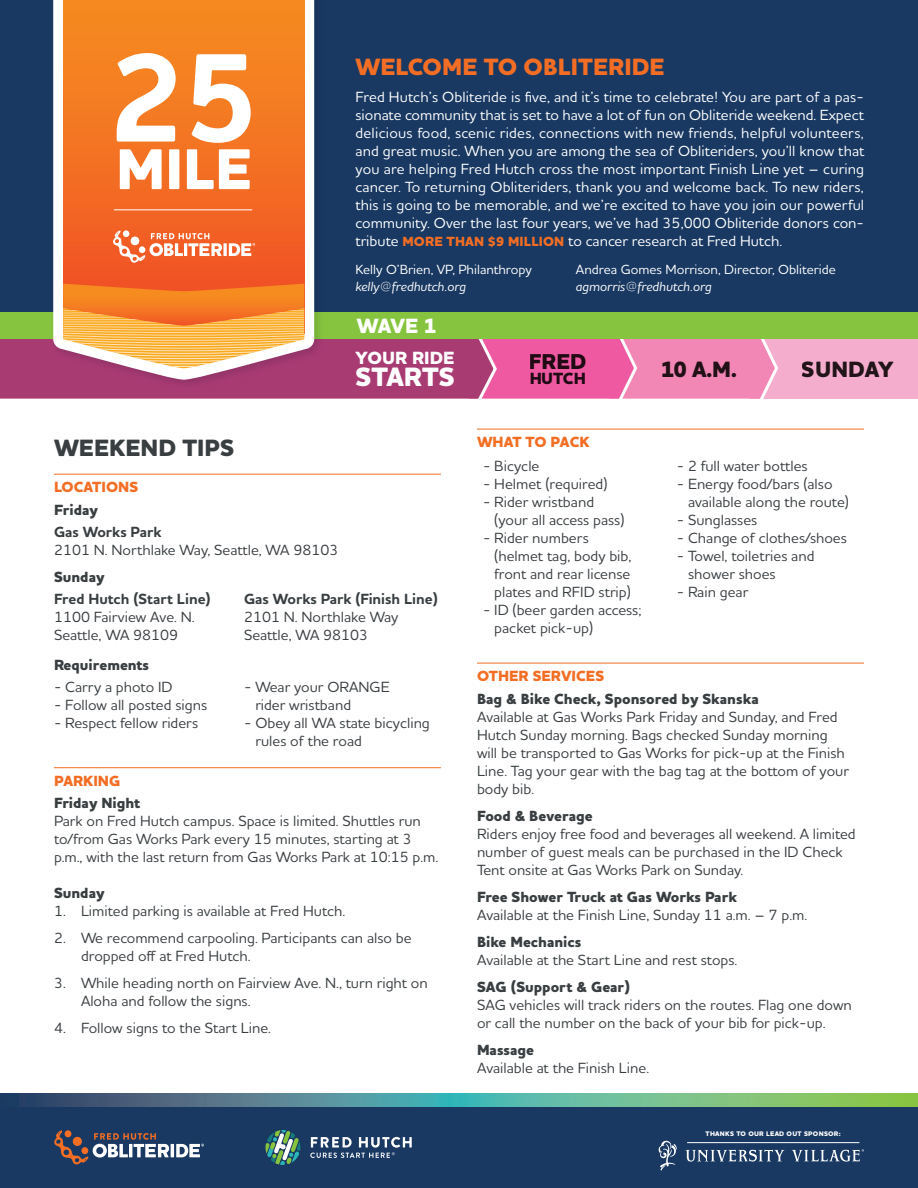
<style>
.page{position:relative;width:918px;height:1188px;background:#fff}
.page>*{position:absolute;margin:0;border:0;box-sizing:border-box;transform-origin:0 0}
.t1{font:700 128.25px "Houschka Alt Pro";color:#fff}
.t2{font:800 58.5px "Houschka Alt Pro";color:#fff}
.t3{font:800 27px "Houschka Alt Pro";color:#fff}
.t4{font:800 24px "Houschka Alt Pro";color:#f36e24}
.Subhead{font:800 24px "Houschka Alt Pro";color:#393e41}
.t5{font:800 22.5px "Houschka Alt Pro";color:#231f20}
.t6{font:800 21.9px "Houschka Alt Pro";color:#231f20}
.t7{font:800 21px "Houschka Alt Pro";color:#fff}
.t8{font:800 18px "Houschka Alt Pro";color:#fff}
.t9{font:800 16.5px "Houschka Alt Pro";color:#231f20}
.Body_Copy{font:500 15px/18px "Houschka Alt Pro";color:#393e41}
.Body_Copy-2{font:500 15px/18px "Houschka Alt Pro";color:#fff;text-align:justify}
.Subhead-2{font:800 15px "Houschka Alt Pro";color:#393e41}
.Sub_Subhead{font:700 15px "Houschka Alt Pro";color:#393e41}
.Body_Copy-3{font:800 15px "Houschka Alt Pro";color:#f36e24}
.Body_Copy-4{font:700 15px "Houschka Alt Pro";color:#393e41}
.Body_Copy-5{font:500 13.5px "Houschka Alt Pro";color:#fff}
.Body_Copy-6{font:italic 500 13.5px "Houschka Alt Pro";color:#fff}
.t10{font:800 6.75px "Houschka Alt Pro";letter-spacing:.04em;color:#fff}
.s1{font-weight:800;font-size:13.5px;color:#f36e24}
</style>
<div class="page">
<div style="left:750px;top:338px;width:168px;height:61px;background:#f5adce"></div>
<div style="left:0;top:0;width:918px;height:319px;background:#193962"></div>
<hr style="left:54px;top:474px;width:387px;height:1px;background:#f36e24">
<hr style="left:54px;top:767px;width:387px;height:1px;background:#f36e24">
<hr style="left:477px;top:429px;width:387px;height:1px;background:#f36e24">
<hr style="left:477px;top:663px;width:387px;height:1px;background:#f36e24">
<div style="left:0;top:1094px;width:918px;height:94px;background:#193962"></div>
<svg style="left:19px;top:1094px;width:899px;height:13px;background:#609f89"></svg>
<div style="left:0;top:312px;width:918px;height:27px;background:#86c43f"></div>
<svg style="left:266px;top:1130px;width:34px;height:35px"></svg>
<svg style="left:310px;top:1137px;width:102px;height:21px"></svg>
<svg style="left:54px;top:1130px;width:150px;height:35px"></svg>
<svg style="left:659px;top:1140px;width:18px;height:31px"></svg>
<svg style="left:686px;top:1150px;width:98px;height:12px"></svg>
<svg style="left:792px;top:1149px;width:72px;height:13px"></svg>
<hr style="left:687px;top:1142px;width:172px;height:1px;background:#fff">
<svg style="left:53px;top:0;width:261px;height:284px;background:#fbf5f2"></svg>
<svg style="left:63px;top:0;width:241px;height:284px;background:#f37322"></svg>
<svg style="left:0;top:284px;width:778px;height:115px"></svg>
<hr style="left:114px;top:209px;width:138px;height:1px;background:#fff">
<svg style="left:223px;top:243px;width:4px;height:13px"></svg>
<svg style="left:229px;top:243px;width:26px;height:13px"></svg>
<svg style="left:113px;top:230px;width:109px;height:33px;background:#f58b64"></svg>
<p class="t1" style="left:108px;top:15px;width:153px">25</p>
<p class="t2" style="left:116px;top:131px;width:137px">MILE</p>
<p class="t4" style="left:356px;top:51px;width:311px">WELCOME TO OBLITERIDE</p>
<p class="Body_Copy-2" style="left:356px;top:87px;width:510px">Fred Hutch’s Obliteride is five, and it’s time to celebrate! You are part of a pas&shy;sionate community that is set to have a lot of fun on Obliteride weekend. Expect delicious food, scenic rides, connections with new friends, helpful volunteers, and great music. When you are among the sea of Obliteriders, you’ll know that you are helping Fred Hutch cross the most important Finish Line yet – curing cancer. To returning Obliteriders, thank you and welcome back. To new riders, this is going to be memorable, and we’re excited to have you join our powerful community. Over the last four years, we’ve had 35,000 Obliteride donors con&shy;tribute <span class="s1">MORE THAN $9 MILLION</span> to cancer research at Fred Hutch.</p>
<p class="Body_Copy-5" style="left:356px;top:261px;width:178px">Kelly O’Brien, VP, Philanthropy</p>
<p class="Body_Copy-5" style="left:576px;top:261px;width:261px">Andrea Gomes Morrison, Director, Obliteride</p>
<p class="Body_Copy-6" style="left:356px;top:277px;width:112px">kelly@fredhutch.org</p>
<p class="Body_Copy-6" style="left:576px;top:277px;width:137px">agmorris@fredhutch.org</p>
<p class="t7" style="left:357px;top:312px;width:81px">WAVE 1</p>
<p class="t8" style="left:356px;top:346px;width:100px">YOUR RIDE</p>
<p class="t3" style="left:356px;top:360px;width:101px">STARTS</p>
<h3 class="t6" style="left:529px;top:347px;width:59px">FRED</h3>
<p class="t9" style="left:529px;top:368px;width:58px">HUTCH</p>
<h3 class="t5" style="left:661px;top:354px;width:78px">10 A.M.</h3>
<h3 class="t5" style="left:802px;top:354px;width:93px">SUNDAY</h3>
<p class="Subhead" style="left:54px;top:433px;width:182px">WEEKEND TIPS</p>
<p class="Body_Copy-3" style="left:54px;top:477px;width:86px">LOCATIONS</p>
<p class="Subhead-2" style="left:54px;top:500px;width:45px">Friday</p>
<p class="Body_Copy-4" style="left:54px;top:523px;width:109px">Gas Works Park</p>
<p class="Body_Copy" style="left:54px;top:541px;width:286px">2101 N. Northlake Way, Seattle, WA 98103</p>
<p class="Subhead-2" style="left:54px;top:567px;width:52px">Sunday</p>
<p class="Sub_Subhead" style="left:54px;top:589px;width:158px">Fred Hutch (Start Line)</p>
<p class="Body_Copy" style="left:54px;top:608px;width:142px">1100 Fairview Ave. N.</p>
<p class="Body_Copy" style="left:54px;top:626px;width:126px">Seattle, WA 98109</p>
<p class="Sub_Subhead" style="left:244px;top:589px;width:195px">Gas Works Park (Finish Line)</p>
<p class="Body_Copy" style="left:244px;top:608px;width:156px">2101 N. Northlake Way</p>
<p class="Body_Copy" style="left:244px;top:626px;width:126px">Seattle, WA 98103</p>
<p class="Subhead-2" style="left:54px;top:655px;width:97px">Requirements</p>
<p class="Body_Copy" style="left:54px;top:678px;width:120px">- Carry a photo ID</p>
<p class="Body_Copy" style="left:54px;top:696px;width:155px">- Follow all posted signs</p>
<p class="Body_Copy" style="left:54px;top:714px;width:146px">- Respect fellow riders</p>
<p class="Body_Copy" style="left:255px;top:678px;width:136px;text-indent:-11px">- Wear your ORANGE rider wristband</p>
<p class="Body_Copy" style="left:255px;top:714px;width:176px;text-indent:-11px">- Obey all WA state bicycling rules of the road</p>
<p class="Body_Copy-3" style="left:54px;top:771px;width:68px">PARKING</p>
<p class="Subhead-2" style="left:54px;top:793px;width:88px">Friday Night</p>
<p class="Body_Copy" style="left:54px;top:812px;width:386px">Park on Fred Hutch campus. Space is limited. Shuttles run to/from Gas Works Park every 15 minutes, starting at 3 p.m., with the last return from Gas Works Park at 10:15 p.m.</p>
<p class="Subhead-2" style="left:54px;top:883px;width:52px">Sunday</p>
<p class="Body_Copy" style="left:54px;top:902px;width:293px">1. Limited parking is available at Fred Hutch.</p>
<p class="Body_Copy" style="left:81px;top:929px;width:332px;text-indent:-27px">2. We recommend carpooling. Participants can also be dropped off at Fred Hutch.</p>
<p class="Body_Copy" style="left:81px;top:974px;width:348px;text-indent:-27px">3. While heading north on Fairview Ave. N., turn right on<br>Aloha and follow the signs.</p>
<p class="Body_Copy" style="left:54px;top:1019px;width:219px">4. Follow signs to the Start Line.</p>
<p class="Body_Copy-3" style="left:477px;top:432px;width:114px">WHAT TO PACK</p>
<p class="Body_Copy" style="left:483px;top:456px;width:58px">- Bicycle</p>
<p class="Body_Copy" style="left:483px;top:474px;width:126px">- Helmet (required)</p>
<p class="Body_Copy" style="left:494px;top:492px;width:132px;text-indent:-11px">- Rider wristband (your all access pass)</p>
<p class="Body_Copy" style="left:494px;top:528px;width:139px;text-indent:-11px">- Rider numbers (helmet tag, body bib, front and rear license plates and RFID strip)</p>
<p class="Body_Copy" style="left:494px;top:600px;width:148px;text-indent:-11px">- ID (beer garden access; packet pick-up)</p>
<p class="Body_Copy" style="left:677px;top:456px;width:132px">- 2 full water bottles</p>
<p class="Body_Copy" style="left:688px;top:474px;width:162px;text-indent:-11px">- Energy food/bars (also available along the route)</p>
<p class="Body_Copy" style="left:677px;top:510px;width:82px">- Sunglasses</p>
<p class="Body_Copy" style="left:677px;top:528px;width:172px">- Change of clothes/shoes</p>
<p class="Body_Copy" style="left:688px;top:546px;width:128px;text-indent:-11px">- Towel, toiletries and shower shoes</p>
<p class="Body_Copy" style="left:677px;top:582px;width:73px">- Rain gear</p>
<p class="Body_Copy-3" style="left:477px;top:666px;width:129px">OTHER SERVICES</p>
<p class="Subhead-2" style="left:477px;top:689px;width:283px">Bag &amp; Bike Check, Sponsored by Skanska</p>
<p class="Body_Copy" style="left:477px;top:707px;width:374px">Available at Gas Works Park Friday and Sunday, and Fred Hutch Sunday morning. Bags checked Sunday morning will be transported to Gas Works for pick-up at the Finish Line. Tag your gear with the bag tag at the bottom of your body bib.</p>
<p class="Subhead-2" style="left:477px;top:806px;width:117px">Food &amp; Beverage</p>
<p class="Body_Copy" style="left:477px;top:824px;width:380px">Riders enjoy free food and beverages all weekend. A limited number of guest meals can be purchased in the ID Check<br>Tent onsite at Gas Works Park on Sunday.</p>
<p class="Subhead-2" style="left:477px;top:887px;width:261px">Free Shower Truck at Gas Works Park</p>
<p class="Body_Copy" style="left:477px;top:905px;width:332px">Available at the Finish Line, Sunday 11 a.m. – 7 p.m.</p>
<p class="Subhead-2" style="left:477px;top:932px;width:106px">Bike Mechanics</p>
<p class="Body_Copy" style="left:477px;top:950px;width:262px">Available at the Start Line and rest stops.</p>
<p class="Subhead-2" style="left:477px;top:977px;width:154px">SAG (Support &amp; Gear)</p>
<p class="Body_Copy" style="left:477px;top:995px;width:376px">SAG vehicles will track riders on the routes. Flag one down or call the number on the back of your bib for pick-up.</p>
<p class="Subhead-2" style="left:477px;top:1040px;width:59px">Massage</p>
<p class="Body_Copy" style="left:477px;top:1058px;width:174px">Available at the Finish Line.</p>
<p class="t10" style="left:706px;top:1129px;width:137px">THANKS TO OUR LEAD OUT SPONSOR:</p>
</div>
